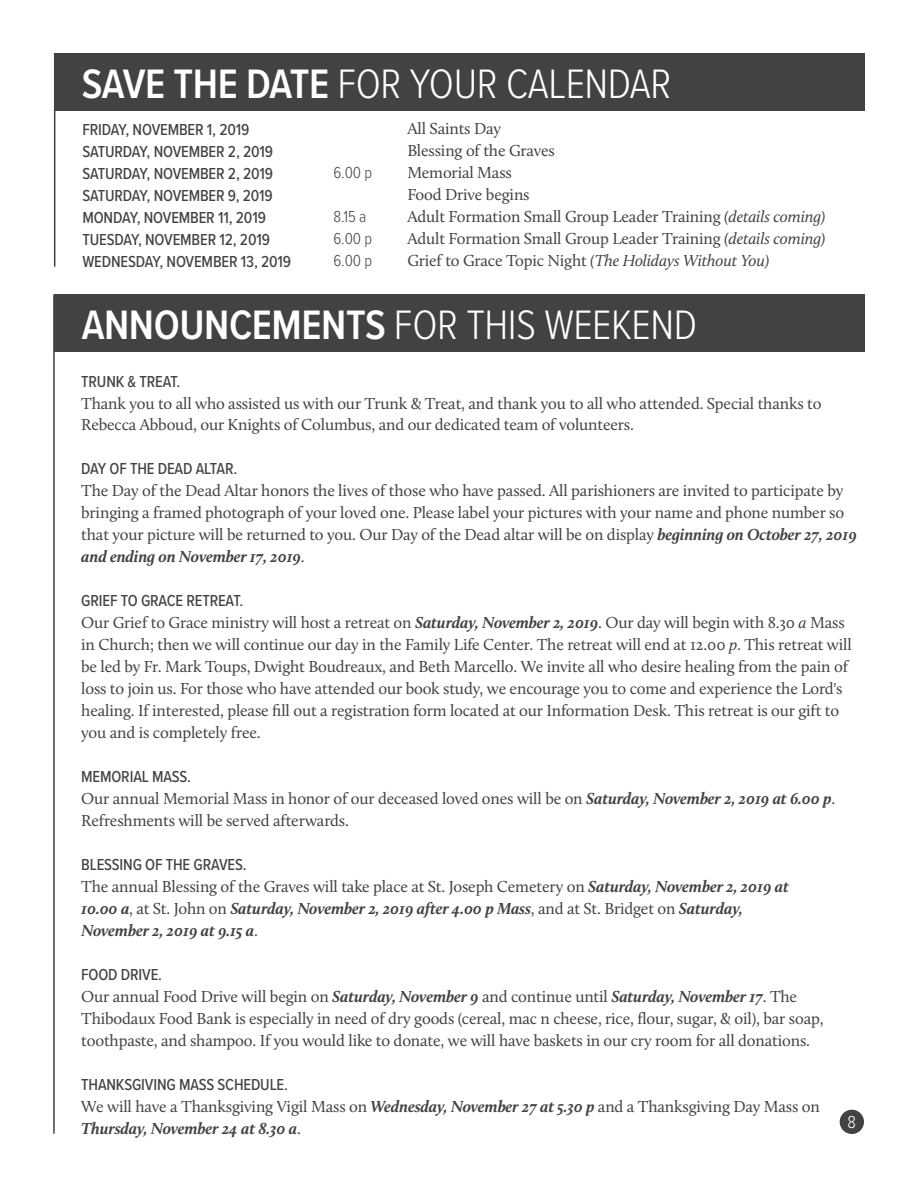
<style>
.page{position:relative;width:918px;height:1188px;background:#fff}
.page>*{position:absolute;margin:0;border:0;box-sizing:border-box;transform-origin:0 0}
.t1{font:300 42.6px "Proxima Nova Cond";letter-spacing:-.01em;color:#fff}
.t2{font:300 18px "Proxima Nova Cond";color:#fff}
.t3{font:16.5px/22px "Calluna";letter-spacing:-.01em;color:#414242}
.t4{font:500 16.5px/22px "Proxima Nova Cond";letter-spacing:-.01em;color:#414242}
.t5{font:italic 700 16.5px/22px "Calluna";letter-spacing:-.01em;color:#414242}
.t6{font:300 16.5px/22px "Proxima Nova Cond";letter-spacing:-.01em;color:#414242}
.s1{font-weight:600}
.s2{font-style:italic}
.s3{font-weight:700;font-style:italic}
.s4{font-weight:400;font-style:normal}
</style>
<div class="page">
<div style="left:840px;top:1110px;width:24px;height:24px;background:#414242;border-radius:50%"></div>
<div style="left:55px;top:295px;width:810px;height:57px;background:#414242"></div>
<div style="left:55px;top:54px;width:810px;height:57px;background:#414242"></div>
<hr style="left:54px;top:54px;width:1px;height:213px;background:#414242">
<hr style="left:53px;top:295px;width:2px;height:839px;background:#414242">
<h1 class="t1" style="left:82px;top:53px;width:591px"><span class="s1">SAVE THE DATE</span> FOR YOUR CALENDAR</h1>
<p class="t4" style="left:82px;top:118px;width:210px">FRIDAY, NOVEMBER 1, 2019<br>SATURDAY, NOVEMBER 2, 2019<br>SATURDAY, NOVEMBER 2, 2019<br>SATURDAY, NOVEMBER 9, 2019<br>MONDAY, NOVEMBER 11, 2019<br>TUESDAY, NOVEMBER 12, 2019<br>WEDNESDAY, NOVEMBER 13, 2019</p>
<p class="t6" style="left:334px;top:161px;width:40px">6.00 p</p>
<p class="t6" style="left:334px;top:205px;width:40px">8.15 a<br>6.00 p<br>6.00 p</p>
<p class="t3" style="left:407px;top:117px;width:420px">All Saints Day<br>Blessing of the Graves<br>Memorial Mass<br>Food Drive begins<br>Adult Formation Small Group Leader Training <span class="s2">(details coming)<br></span>Adult Formation Small Group Leader Training <span class="s2">(details coming)<br></span>Grief to Grace Topic Night <span class="s2">(The Holidays Without You)</span></p>
<h1 class="t1" style="left:82px;top:294px;width:617px"><span class="s1">ANNOUNCEMENTS</span> FOR THIS WEEKEND</h1>
<p class="t4" style="left:81px;top:369px;width:101px">TRUNK &amp; TREAT.</p>
<p class="t3" style="left:81px;top:392px;width:742px">Thank you to all who assisted us with our Trunk &amp; Treat, and thank you to all who attended. Special thanks to<br>Rebecca Abboud, our Knights of Columbus, and our dedicated team of volunteers.</p>
<p class="t4" style="left:81px;top:457px;width:158px">DAY OF THE DEAD ALTAR.</p>
<p class="t3" style="left:81px;top:480px;width:777px">The Day of the Dead Altar honors the lives of those who have passed. All parishioners are invited to participate by bringing a framed photograph of your loved one. Please label your pictures with your name and phone number so that your picture will be returned to you. Our Day of the Dead altar will be on display <span class="s3">beginning on October 27, 2019 and ending on November 17, 2019</span>.</p>
<p class="t4" style="left:81px;top:589px;width:164px">GRIEF TO GRACE RETREAT.</p>
<p class="t3" style="left:81px;top:612px;width:772px">Our Grief to Grace ministry will host a retreat on <span class="s3">Saturday, November 2, 2019</span>. Our day will begin with 8.30 <span class="s2">a</span> Mass in Church; then we will continue our day in the Family Life Center. The retreat will end at 12.00 <span class="s2">p</span>. This retreat will be led by Fr. Mark Toups, Dwight Boudreaux, and Beth Marcello. We invite all who desire healing from the pain of loss to join us. For those who have attended our book study, we encourage you to come and experience the Lord's healing. If interested, please fill out a registration form located at our Information Desk. This retreat is our gift to you and is completely free.</p>
<p class="t4" style="left:81px;top:765px;width:111px">MEMORIAL MASS.</p>
<p class="t3" style="left:81px;top:787px;width:756px">Our annual Memorial Mass in honor of our deceased loved ones will be on <span class="s3">Saturday, November 2, 2019 at 6.00 p</span>.<br>Refreshments will be served afterwards.</p>
<p class="t4" style="left:81px;top:853px;width:167px">BLESSING OF THE GRAVES.</p>
<p class="t5" style="left:81px;top:875px;width:709px"><span class="s4">The annual Blessing of the Graves will take place at St. Joseph Cemetery on</span> Saturday, November 2, 2019 at<br>10.00 a<span class="s4">, at St. John on</span> Saturday, November 2, 2019 after 4.00 p Mass<span class="s4">, and at St. Bridget on</span> Saturday,<br>November 2, 2019 at 9.15 a<span class="s4">.</span></p>
<p class="t4" style="left:81px;top:963px;width:82px">FOOD DRIVE.</p>
<p class="t3" style="left:81px;top:985px;width:744px">Our annual Food Drive will begin on <span class="s3">Saturday, November 9</span> and continue until <span class="s3">Saturday, November 17</span>. The<br>Thibodaux Food Bank is especially in need of dry goods (cereal, mac n cheese, rice, flour, sugar, &amp; oil), bar soap, toothpaste, and shampoo. If you would like to donate, we will have baskets in our cry room for all donations.</p>
<p class="t4" style="left:81px;top:1073px;width:208px">THANKSGIVING MASS SCHEDULE.</p>
<p class="t3" style="left:81px;top:1095px;width:740px">We will have a Thanksgiving Vigil Mass on <span class="s3">Wednesday, November 27 at 5.30 p</span> and a Thanksgiving Day Mass on<br><span class="s3">Thursday, November 24 at 8.30 a</span>.</p>
<p class="t2" style="left:848px;top:1109px;width:10px">8</p>
</div>
